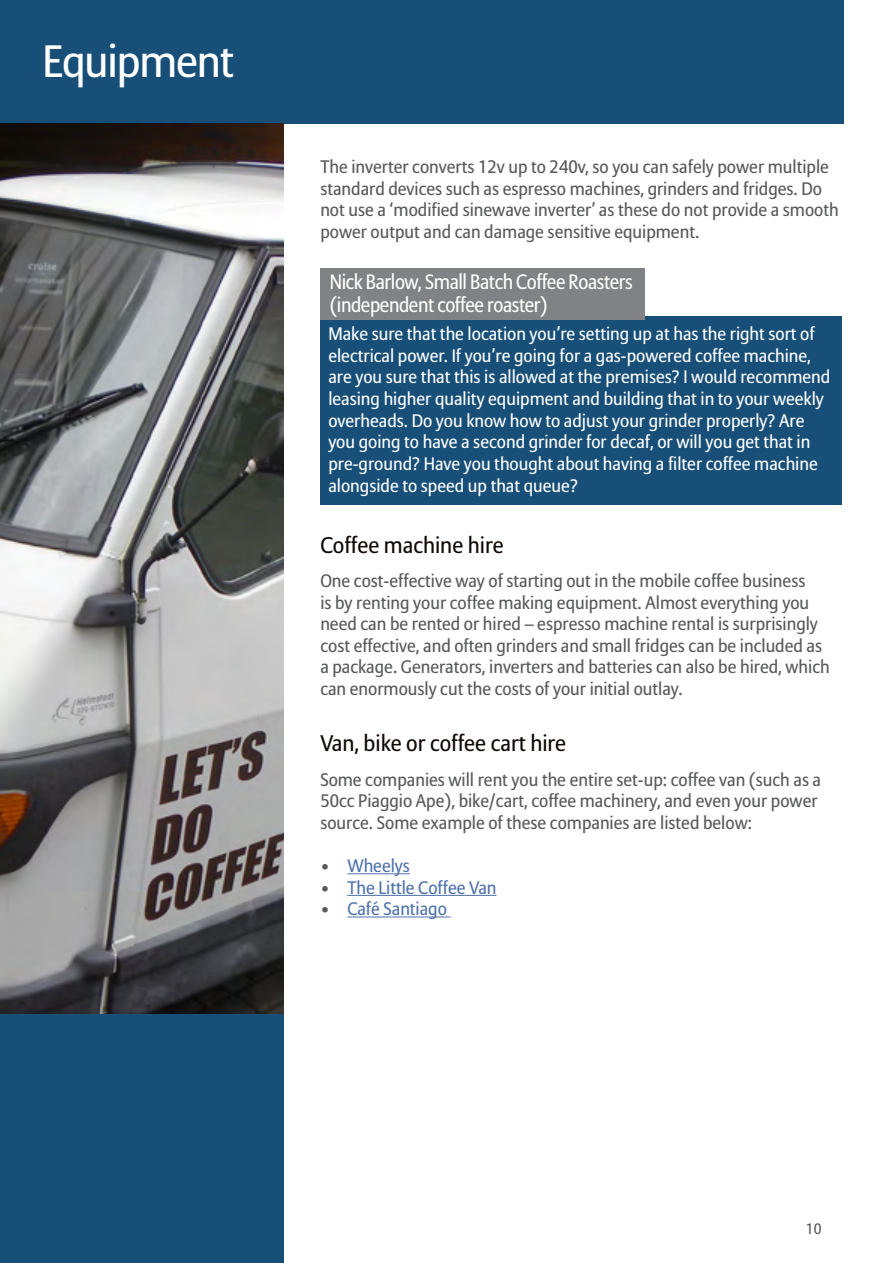
<style>
.page{position:relative;width:893px;height:1263px;background:#fff}
.page>*{position:absolute;margin:0;border:0;box-sizing:border-box;transform-origin:0 0}
.t1{font:45px "Allianz Sans";letter-spacing:-.025em;color:#fff}
.t2{font:22.5px "Allianz Sans";color:#100906}
.t3{font:20.7px/23.4px "Allianz Sans";letter-spacing:-.02em;color:#fff;scale:.94 1}
.t4{font:18px/21.6px "Allianz Sans";color:#58595b}
.t5{font:18px/21.6px "Allianz Sans";color:#fff}
.t6{font:18px "Allianz Sans";color:#4f73ad}
.t7{font:15px "Allianz Sans";color:#58595b}
.s1{color:#58595b}
</style>
<div class="page">
<div style="left:0;top:122px;width:284px;height:1141px;background:#174f78"></div>
<div style="left:0;top:0;width:843px;height:124px;background:#174f78"></div>
<img style="left:0;top:124px;width:284px;height:890px">
<div style="left:320px;top:316px;width:522px;height:188px;background:#174f78"></div>
<div style="left:320px;top:268px;width:325px;height:51px;background:#808285"></div>
<hr style="left:347px;top:873px;width:63px;height:1px;background:#4f73ad">
<hr style="left:347px;top:895px;width:149px;height:1px;background:#4f73ad">
<hr style="left:347px;top:916px;width:104px;height:1px;background:#4f73ad">
<h1 class="t1" style="left:43px;top:34px;width:193px">Equipment</h1>
<p class="t4" style="left:320px;top:156px;width:520px">The inverter converts 12v up to 240v, so you can safely power multiple standard devices such as espresso machines, grinders and fridges. Do not use a ‘modified sinewave inverter’ as these do not provide a smooth power output and can damage sensitive equipment.</p>
<p class="t3" style="left:330px;top:270px;width:324px">Nick Barlow, Small Batch Coffee Roasters (independent coffee roaster)</p>
<p class="t5" style="left:328px;top:323px;width:503px">Make sure that the location you’re setting up at has the right sort of electrical power. If you’re going for a gas-powered coffee machine, are you sure that this is allowed at the premises? I would recommend leasing higher quality equipment and building that in to your weekly overheads. Do you know how to adjust your grinder properly? Are you going to have a second grinder for decaf, or will you get that in pre-ground? Have you thought about having a filter coffee machine alongside to speed up that queue?</p>
<p class="t2" style="left:320px;top:531px;width:185px">Coffee machine hire</p>
<p class="t4" style="left:320px;top:570px;width:511px">One cost-effective way of starting out in the mobile coffee business<br>is by renting your coffee making equipment. Almost everything you need can be rented or hired – espresso machine rental is surprisingly cost effective, and often grinders and small fridges can be included as a package. Generators, inverters and batteries can also be hired, which can enormously cut the costs of your initial outlay.</p>
<p class="t2" style="left:320px;top:730px;width:247px">Van, bike or coffee cart hire</p>
<p class="t4" style="left:320px;top:768px;width:502px">Some companies will rent you the entire set-up: coffee van (such as a<br>50cc Piaggio Ape), bike/cart, coffee machinery, and even your power source. Some example of these companies are listed below:</p>
<p class="t6" style="left:320px;top:855px;width:91px"><span class="s1">•</span> Wheelys</p>
<p class="t6" style="left:320px;top:876px;width:178px"><span class="s1">•</span> The Little Coffee Van</p>
<p class="t6" style="left:320px;top:898px;width:128px"><span class="s1">•</span> Café Santiago</p>
<p class="t7" style="left:806px;top:1220px;width:17px">10</p>
</div>
